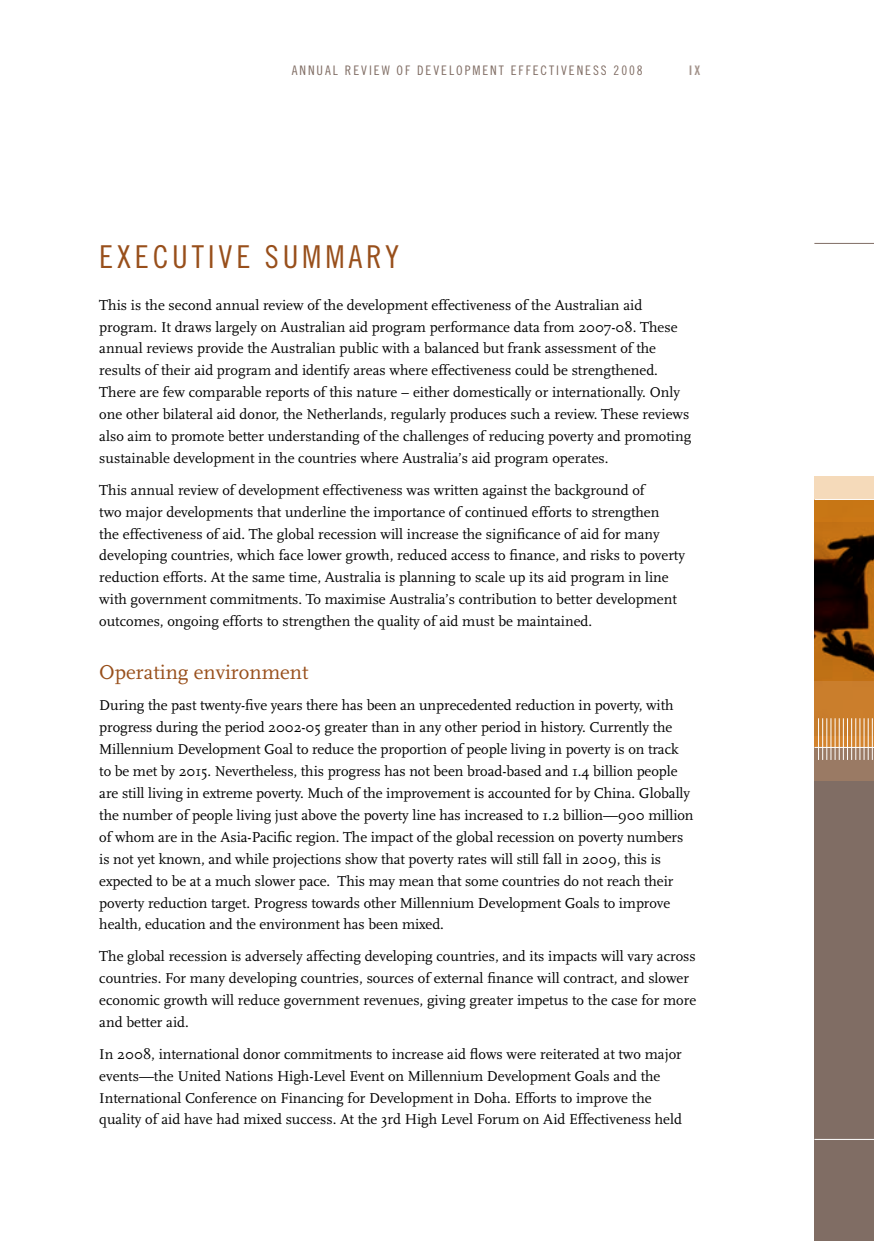
<style>
.page{position:relative;width:874px;height:1241px;background:#fff}
.page>*{position:absolute;margin:0;border:0;box-sizing:border-box;transform-origin:0 0}
.t1{font:31.5px "Trade Gothic Cond Eighteen";letter-spacing:.12em;color:#984f1b}
.t2{font:21px "Scala";color:#984f1b}
.t3{font:14.88px/21.9px "Scala";color:#000}
.t4{font:13.12px "Trade Gothic Cond Eighteen";letter-spacing:.15em;color:#806d64}
.t5{font:13.12px "Trade Gothic Bold Cond Twenty";color:#a3938b}
</style>
<div class="page">
<hr style="left:814px;top:243px;width:59px;height:1px;background:#806d64">
<div style="left:814px;top:499px;width:59px;height:741px;background:#806d64"></div>
<img style="left:814px;top:522px;width:59px;height:159px">
<svg style="left:814px;top:681px;width:59px;height:99px;background:#bf864c"></svg>
<svg style="left:814px;top:476px;width:59px;height:46px;background:#dfa969"></svg>
<hr style="left:814px;top:1138px;width:59px;height:1px;background:#fff">
<hr style="left:817px;top:718px;width:1px;height:41px;background:#fff">
<hr style="left:822px;top:718px;width:1px;height:41px;background:#fff">
<hr style="left:826px;top:718px;width:1px;height:41px;background:#fff">
<hr style="left:830px;top:718px;width:1px;height:41px;background:#fff">
<hr style="left:834px;top:718px;width:1px;height:41px;background:#fff">
<hr style="left:838px;top:718px;width:1px;height:41px;background:#fff">
<hr style="left:842px;top:718px;width:1px;height:41px;background:#fff">
<hr style="left:846px;top:718px;width:1px;height:41px;background:#fff">
<hr style="left:850px;top:718px;width:1px;height:41px;background:#fff">
<hr style="left:855px;top:718px;width:1px;height:41px;background:#fff">
<hr style="left:859px;top:718px;width:1px;height:41px;background:#fff">
<hr style="left:863px;top:718px;width:1px;height:41px;background:#fff">
<hr style="left:867px;top:718px;width:1px;height:41px;background:#fff">
<hr style="left:871px;top:718px;width:1px;height:41px;background:#fff">
<hr style="left:814px;top:747px;width:59px;height:1px;background:#fff">
<hr style="left:814px;top:499px;width:59px;height:1px;background:#fff">
<p class="t4" style="left:291px;top:62px;width:352px">ANNUAL REVIEW OF DEVELOPMENT E FFECTIVENESS 2008</p>
<p class="t5" style="left:688px;top:62px;width:13px">ix</p>
<h1 class="t1" style="left:99px;top:238px;width:301px">EXECUTIVE SUMMARY</h1>
<p class="t3" style="left:99px;top:294px;width:593px">This is the second annual review of the development effectiveness of the Australian aid program. It draws largely on Australian aid program performance data from 2007-08. These annual reviews provide the Australian public with a balanced but frank assessment of the results of their aid program and identify areas where effectiveness could be strengthened.<br>There are few comparable reports of this nature – either domestically or internationally. Only one other bilateral aid donor, the Netherlands, regularly produces such a review. These reviews also aim to promote better understanding of the challenges of reducing poverty and promoting sustainable development in the countries where Australia’s aid program operates.</p>
<p class="t3" style="left:99px;top:479px;width:587px">This annual review of development effectiveness was written against the background of<br>two major developments that underline the importance of continued efforts to strengthen<br>the effectiveness of aid. The global recession will increase the significance of aid for many developing countries, which face lower growth, reduced access to finance, and risks to poverty reduction efforts. At the same time, Australia is planning to scale up its aid program in line with government commitments. To maximise Australia’s contribution to better development outcomes, ongoing efforts to strengthen the quality of aid must be maintained.</p>
<h2 class="t2" style="left:99px;top:660px;width:210px">Operating environment</h2>
<p class="t3" style="left:99px;top:694px;width:595px">During the past twenty-five years there has been an unprecedented reduction in poverty, with progress during the period 2002-05 greater than in any other period in history. Currently the Millennium Development Goal to reduce the proportion of people living in poverty is on track to be met by 2015. Nevertheless, this progress has not been broad-based and 1.4 billion people are still living in extreme poverty. Much of the improvement is accounted for by China. Globally the number of people living just above the poverty line has increased to 1.2 billion—900 million of whom are in the Asia-Pacific region. The impact of the global recession on poverty numbers is not yet known, and while projections show that poverty rates will still fall in 2009, this is expected to be at a much slower pace. This may mean that some countries do not reach their poverty reduction target. Progress towards other Millennium Development Goals to improve health, education and the environment has been mixed.</p>
<p class="t3" style="left:99px;top:945px;width:598px">The global recession is adversely affecting developing countries, and its impacts will vary across countries. For many developing countries, sources of external finance will contract, and slower economic growth will reduce government revenues, giving greater impetus to the case for more and better aid.</p>
<p class="t3" style="left:99px;top:1043px;width:583px">In 2008, international donor commitments to increase aid flows were reiterated at two major events—the United Nations High-Level Event on Millennium Development Goals and the International Conference on Financing for Development in Doha. Efforts to improve the quality of aid have had mixed success. At the 3rd High Level Forum on Aid Effectiveness held</p>
</div>
